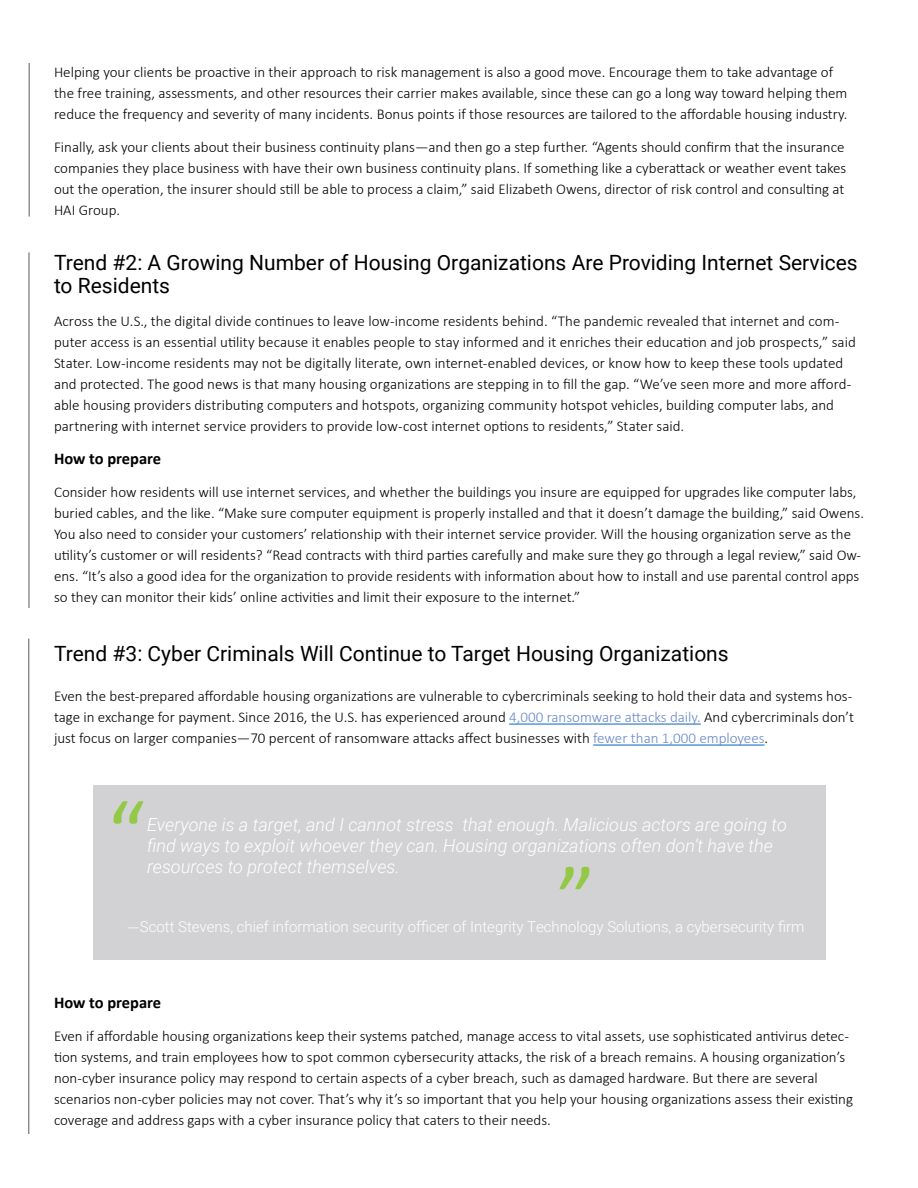
<style>
.page{position:relative;width:918px;height:1188px;background:#fff}
.page>*{position:absolute;margin:0;border:0;box-sizing:border-box;transform-origin:0 0}
.t1{font:90px "Calibri";color:#94c947}
.t2{font:21px/22.4px "Roboto";color:#000}
.t3{font:italic 300 18px/21px "Roboto";color:#fff}
.t4{font:700 16.5px "Calibri";color:#000}
.t5{font:300 15px/21px "Calibri";color:#000}
.t6{font:300 15px "Roboto";color:#fff}
.s1{color:#6888c9}
.s2{font-family:"Calibri"}
</style>
<div class="page">
<hr style="left:509px;top:724px;width:192px;height:1px;background:#0563c1">
<hr style="left:593px;top:745px;width:172px;height:1px;background:#0563c1">
<hr style="left:29px;top:252px;width:1px;height:356px;background:#58595b">
<hr style="left:29px;top:639px;width:1px;height:495px;background:#58595b">
<div style="left:93px;top:785px;width:732px;height:174px;background:#d2d2d5"></div>
<hr style="left:29px;top:63px;width:1px;height:154px;background:#58595b">
<p class="t5" style="left:54px;top:61px;width:795px">Helping your clients be proactive in their approach to risk management is also a good move. Encourage them to take advantage of the free training, assessments, and other resources their carrier makes available, since these can go a long way toward helping them reduce the frequency and severity of many incidents. Bonus points if those resources are tailored to the affordable housing industry.</p>
<p class="t5" style="left:54px;top:136px;width:794px">Finally, ask your clients about their business continuity plans—and then go a step further. “Agents should confirm that the insurance companies they place business with have their own business continuity plans. If something like a cyberattack or weather event takes out the operation, the insurer should still be able to process a claim,” said Elizabeth Owens, director of risk control and consulting at HAI Group.</p>
<h2 class="t2" style="left:54px;top:251px;width:805px">Trend #2: A Growing Number of Housing Organizations Are Providing Internet Services to Residents</h2>
<p class="t5" style="left:54px;top:310px;width:803px">Across the U.S., the digital divide continues to leave low-income residents behind. “The pandemic revealed that internet and com&shy;puter access is an essential utility because it enables people to stay informed and it enriches their education and job prospects,” said Stater. Low-income residents may not be digitally literate, own internet-enabled devices, or know how to keep these tools updated and protected. The good news is that many housing organizations are stepping in to fill the gap. “We’ve seen more and more afford&shy;able housing providers distributing computers and hotspots, organizing community hotspot vehicles, building computer labs, and partnering with internet service providers to provide low-cost internet options to residents,” Stater said.</p>
<p class="t4" style="left:54px;top:447px;width:109px">How to prepare</p>
<p class="t5" style="left:54px;top:481px;width:812px">Consider how residents will use internet services, and whether the buildings you insure are equipped for upgrades like computer labs, buried cables, and the like. “Make sure computer equipment is properly installed and that it doesn’t damage the building,” said Owens.<br>You also need to consider your customers’ relationship with their internet service provider. Will the housing organization serve as the utility’s customer or will residents? “Read contracts with third parties carefully and make sure they go through a legal review,” said Ow&shy;ens. “It’s also a good idea for the organization to provide residents with information about how to install and use parental control apps so they can monitor their kids’ online activities and limit their exposure to the internet.”</p>
<h2 class="t2" style="left:54px;top:641px;width:676px">Trend #3: Cyber Criminals Will Continue to Target Housing Organizations</h2>
<p class="t5" style="left:54px;top:686px;width:802px">Even the best-prepared affordable housing organizations are vulnerable to cybercriminals seeking to hold their data and systems hos&shy;tage in exchange for payment. Since 2016, the U.S. has experienced around <span class="s1">4,000 ransomware attacks daily.</span> And cybercriminals don’t just focus on larger companies—70 percent of ransomware attacks affect businesses with <span class="s1">fewer than 1,000 employees</span>.</p>
<h1 class="t1" style="left:108px;top:770px;width:39px">“</h1>
<p class="t3" style="left:147px;top:814px;width:641px">Everyone is a target, and I cannot stress that enough. Malicious actors are going to find ways to exploit whoever they can. Housing organizations often don’t have the resources to protect themselves.</p>
<p class="t6" style="left:126px;top:916px;width:680px"><span class="s2">—</span>Scott Stevens, chief information security officer of Integrity Technology Solutions, a cybersecurity firm</p>
<p class="t4" style="left:54px;top:991px;width:109px">How to prepare</p>
<p class="t5" style="left:54px;top:1025px;width:801px">Even if affordable housing organizations keep their systems patched, manage access to vital assets, use sophisticated antivirus detec&shy;tion systems, and train employees how to spot common cybersecurity attacks, the risk of a breach remains. A housing organization’s non-cyber insurance policy may respond to certain aspects of a cyber breach, such as damaged hardware. But there are several scenarios non-cyber policies may not cover. That’s why it’s so important that you help your housing organizations assess their existing coverage and address gaps with a cyber insurance policy that caters to their needs.</p>
</div>
